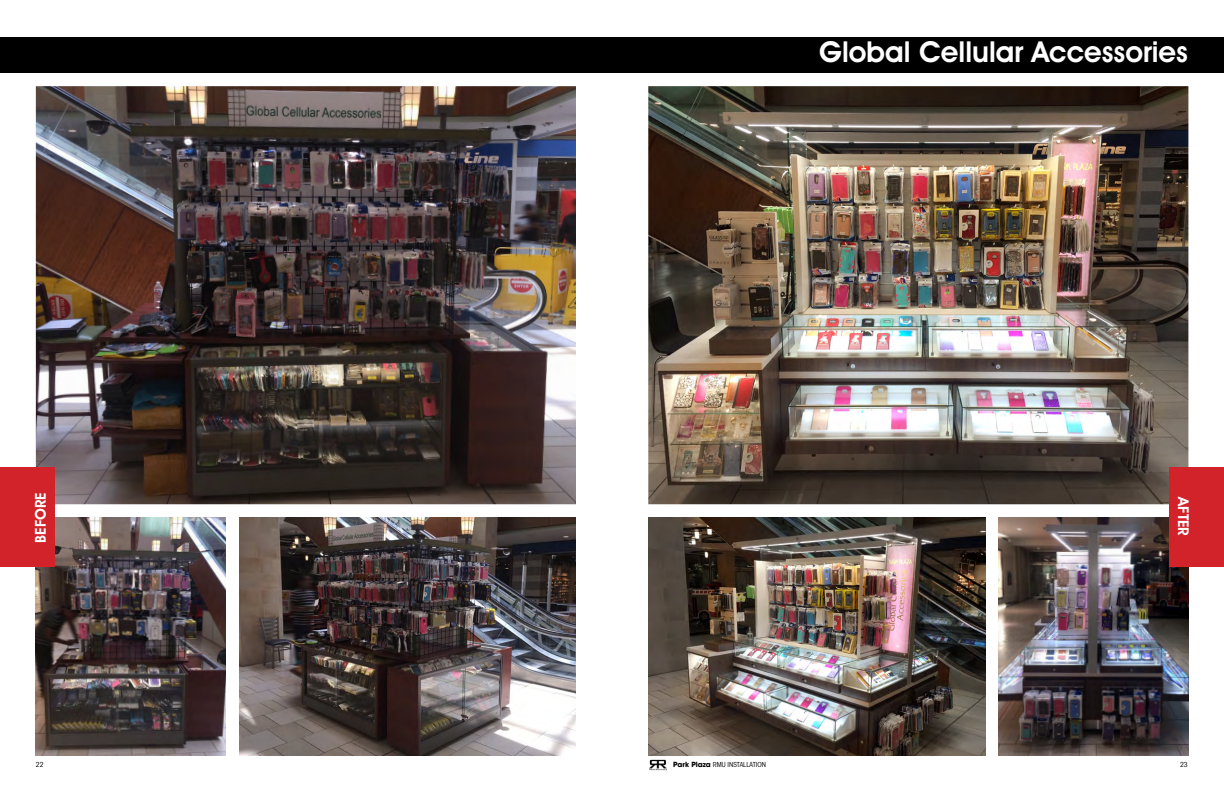
<style>
.page{position:relative;width:1224px;height:792px;background:#fff}
.page>*{position:absolute;margin:0;border:0;box-sizing:border-box;transform-origin:0 0}
.t1{font:600 29px "Avant Garde IT Cby BT";color:#fff}
.t2{font:600 15px "Avant Garde IT Cby BT";color:#fff}
.t3{font:condensed 7px "Avant Garde";color:#000}
.s1{font-weight:700;font-stretch:normal}
</style>
<div class="page">
<img style="left:649px;top:759px;width:18px;height:12px">
<div style="left:0;top:37px;width:1224px;height:36px;background:#000"></div>
<img style="left:36px;top:86px;width:540px;height:418px">
<img style="left:648px;top:86px;width:540px;height:418px">
<img style="left:239px;top:517px;width:337px;height:239px">
<img style="left:648px;top:517px;width:337px;height:239px">
<img style="left:36px;top:517px;width:189px;height:239px">
<img style="left:999px;top:517px;width:189px;height:239px">
<div style="left:0;top:467px;width:55px;height:100px;background:#d2232a"></div>
<div style="left:1169px;top:467px;width:55px;height:100px;background:#d2232a"></div>
<h1 class="t1" style="left:819px;top:35px;width:370px">Global Cellular Accessories</h1>
<h2 class="t2" style="left:31px;top:543px;width:52px;rotate:-90deg">BEFORE</h2>
<h2 class="t2" style="left:1193px;top:497px;width:40px;rotate:90deg">AFTER</h2>
<p class="t3" style="left:36px;top:760px;width:9px">22</p>
<p class="t3" style="left:673px;top:760px;width:94px"><span class="s1">Park Plaza</span> RMU INSTALLATION</p>
<p class="t3" style="left:1180px;top:760px;width:9px">23</p>
</div>
